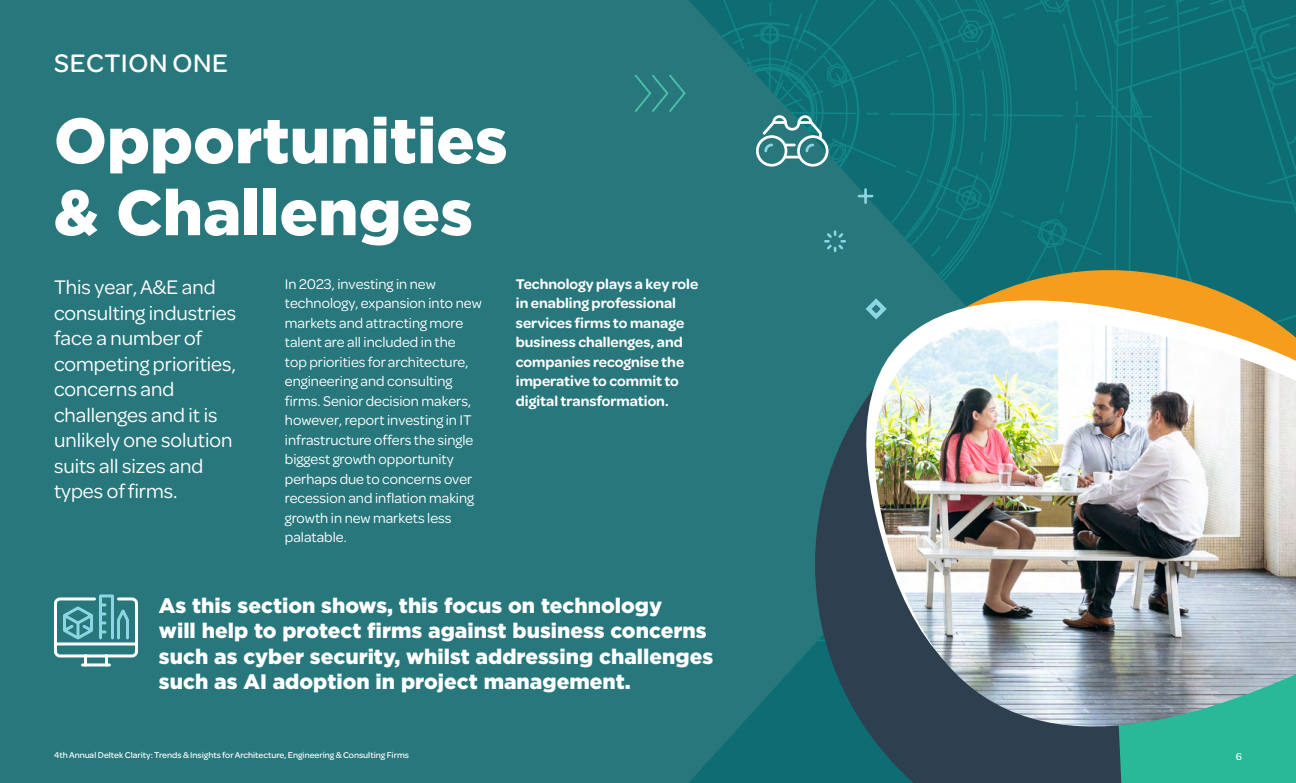
<style>
.page{position:relative;width:1296px;height:783px;background:#27777c}
.page>*{position:absolute;margin:0;border:0;box-sizing:border-box;transform-origin:0 0}
.t1{font:900 63.75px/72px "Gotham";color:#fff}
.t2{font:500 27px "Omnes";letter-spacing:.02em;color:#fff}
.t3{font:900 21px/25.5px "Gotham";color:#fff}
.t4{font:21px/25.5px "Omnes";color:#fff}
.t5{font:15px/19.5px "Omnes";color:#fff}
.t6{font:600 15px/19.5px "Omnes";color:#fff}
.t7{font:500 10.5px "Omnes";color:#fff}
.t8{font:500 9px "Omnes";color:#fff}
</style>
<div class="page">
<svg style="left:689px;top:0;width:607px;height:221px;fill:#0d6d73"></svg>
<svg style="left:689px;top:221px;width:607px;height:562px"></svg>
<svg style="left:866px;top:113px;width:13px;height:2px"></svg>
<svg style="left:770px;top:2px;width:1px;height:14px"></svg>
<svg style="left:767px;top:209px;width:2px;height:14px"></svg>
<svg style="left:766px;top:313px;width:2px;height:13px"></svg>
<svg style="left:931px;top:246px;width:9px;height:5px"></svg>
<svg style="left:980px;top:151px;width:3px;height:14px"></svg>
<svg style="left:970px;top:70px;width:17px;height:72px"></svg>
<svg style="left:743px;top:327px;width:13px;height:3px"></svg>
<svg style="left:765px;top:413px;width:47px;height:17px"></svg>
<svg style="left:1059px;top:201px;width:6px;height:13px"></svg>
<svg style="left:1066px;top:123px;width:11px;height:69px"></svg>
<svg style="left:1073px;top:101px;width:13px;height:16px"></svg>
<svg style="left:1063px;top:23px;width:14px;height:68px"></svg>
<svg style="left:54px;top:594px;width:84px;height:73px"></svg>
<hr style="left:864px;top:189px;width:3px;height:14px;background:#8dd5e3">
<svg style="left:859px;top:195px;width:13px;height:2px"></svg>
<svg style="left:823px;top:229px;width:24px;height:22px"></svg>
<svg style="left:756px;top:115px;width:88px;height:52px"></svg>
<svg style="left:634px;top:72px;width:59px;height:54px"></svg>
<div style="left:1125px;top:763px;width:171px;height:20px;background:#2ab998"></div>
<svg style="left:812px;top:367px;width:313px;height:416px"></svg>
<svg style="left:822px;top:251px;width:474px;height:509px"></svg>
<img style="left:846px;top:320px;width:450px;height:443px">
<h2 class="t2" style="left:54px;top:45px;width:175px">SECTION ONE</h2>
<h1 class="t1" style="left:54px;top:104px;width:455px">Opportunities &amp; Challenges</h1>
<h3 class="t4" style="left:54px;top:273px;width:184px">This year, A&amp;E and consulting industries face a number of competing priorities, concerns and challenges and it is unlikely one solution suits all sizes and types of firms.</h3>
<p class="t5" style="left:285px;top:273px;width:198px">In 2023, investing in new technology, expansion into new markets and attracting more talent are all included in the<br>top priorities for architecture, engineering and consulting firms. Senior decision makers, however, report investing in IT infrastructure offers the single biggest growth opportunity perhaps due to concerns over recession and inflation making growth in new markets less palatable.</p>
<p class="t6" style="left:516px;top:273px;width:184px">Technology plays a key role in enabling professional services firms to manage business challenges, and companies recognise the imperative to commit to digital transformation.</p>
<h3 class="t3" style="left:159px;top:592px;width:556px">As this section shows, this focus on technology<br>will help to protect firms against business concerns such as cyber security, whilst addressing challenges such as AI adoption in project management.</h3>
<p class="t8" style="left:54px;top:749px;width:357px">4th Annual Deltek Clarity: Trends &amp; Insights for Architecture, Engineering &amp; Consulting Firms</p>
<p class="t7" style="left:1236px;top:749px;width:8px">6</p>
</div>
